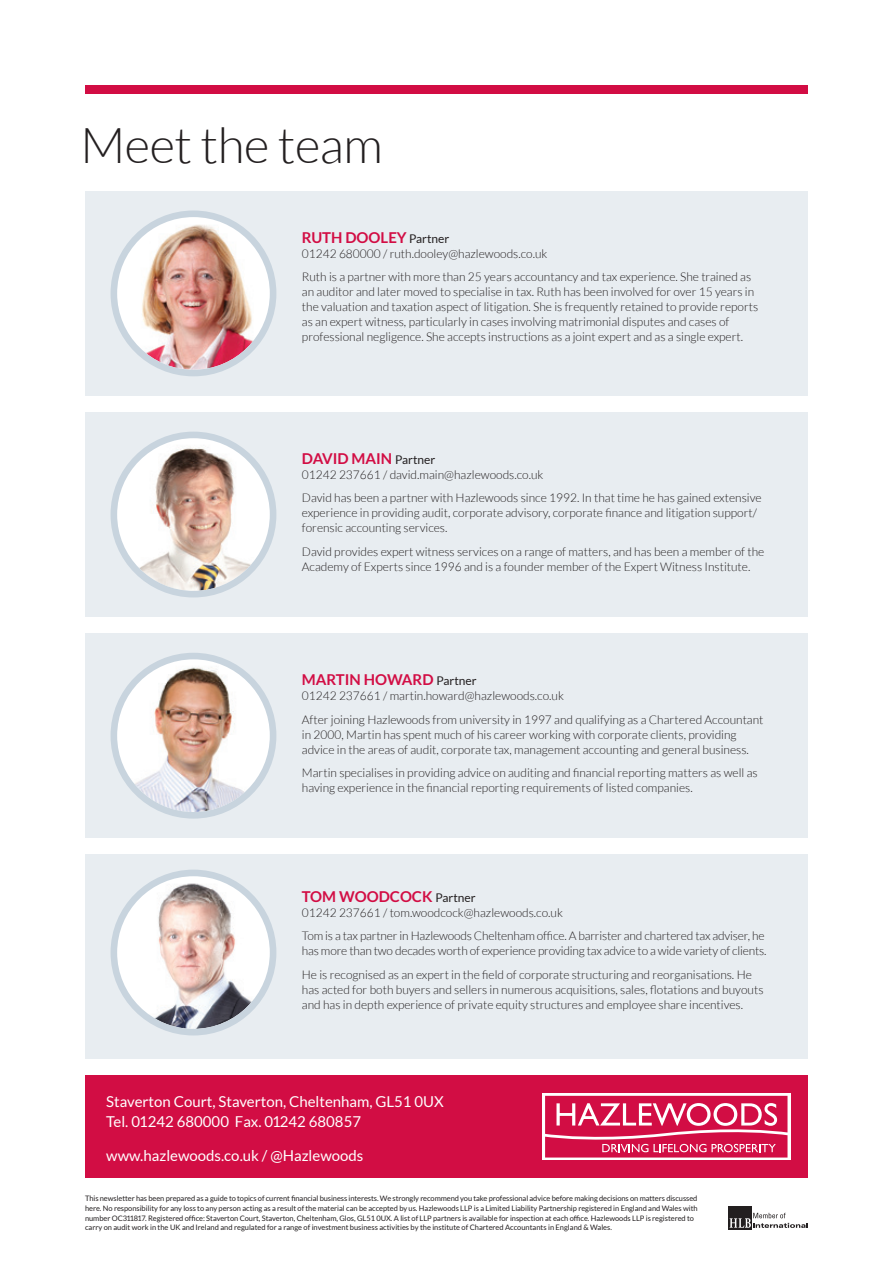
<style>
.page{position:relative;width:893px;height:1263px;background:#fff}
.page>*{position:absolute;margin:0;border:0;box-sizing:border-box;transform-origin:0 0}
.t1{font:300 49.5px "Lato";letter-spacing:-.01em;color:#231f20}
.t2{font:15px/19.5px "Lato";color:#fff}
.t3{font:700 15px "Lato";color:#d20d44}
.t4{font:300 12px/15px "Lato";color:#231f20}
.t5{font:7.5px/9.8px "Lato";letter-spacing:-.005em;color:#231f20}
.s1{font-weight:400;font-size:12px;color:#231f20}
</style>
<div class="page">
<hr style="left:892px;top:0;width:1px;height:1263px;background:#d1d2d4">
<div style="left:85px;top:85px;width:723px;height:9px;background:#d20d44"></div>
<div style="left:85px;top:1076px;width:723px;height:102px;background:#d20d44"></div>
<svg style="left:542px;top:1093px;width:248px;height:67px;background:#f9e4ea"></svg>
<svg style="left:545px;top:1096px;width:242px;height:61px"></svg>
<div style="left:728px;top:1207px;width:24px;height:23px;background:#231f20"></div>
<svg style="left:730px;top:1213px;width:78px;height:15px"></svg>
<div style="left:85px;top:191px;width:723px;height:204px;background:#e8edf1"></div>
<div style="left:114px;top:214px;width:159px;height:159px;background:#c8d4de;border-radius:50%"></div>
<img style="left:117px;top:217px;width:153px;height:153px;border-radius:76px">
<div style="left:111px;top:210px;width:165px;height:166px;border:7px solid #c8d4de;border-radius:50%"></div>
<div style="left:85px;top:412px;width:723px;height:205px;background:#e8edf1"></div>
<div style="left:114px;top:435px;width:159px;height:159px;background:#c8d4de;border-radius:50%"></div>
<img style="left:117px;top:438px;width:153px;height:153px;border-radius:76px">
<div style="left:111px;top:432px;width:165px;height:165px;border:7px solid #c8d4de;border-radius:50%"></div>
<div style="left:85px;top:634px;width:723px;height:204px;background:#e8edf1"></div>
<div style="left:114px;top:656px;width:159px;height:159px;background:#c8d4de;border-radius:50%"></div>
<img style="left:117px;top:659px;width:153px;height:153px;border-radius:76px">
<div style="left:111px;top:653px;width:165px;height:166px;border:7px solid #c8d4de;border-radius:50%"></div>
<div style="left:85px;top:855px;width:723px;height:204px;background:#e8edf1"></div>
<img style="left:123px;top:876px;width:147px;height:153px">
<div style="left:111px;top:870px;width:165px;height:165px;border:7px solid #c8d4de;border-radius:50%"></div>
<h1 class="t1" style="left:80px;top:118px;width:304px">Meet the team</h1>
<p class="t3" style="left:302px;top:229px;width:149px">RUTH DOOLEY <span class="s1">Partner</span></p>
<p class="t4" style="left:302px;top:242px;width:451px;line-height:23.5px">01242 680000 / ruth.dooley@hazlewoods.co.uk<br>Ruth is a partner with more than 25 years accountancy and tax experience. She trained as</p>
<p class="t4" style="left:302px;top:284px;width:458px">an auditor and later moved to specialise in tax. Ruth has been involved for over 15 years in the valuation and taxation aspect of litigation. She is frequently retained to provide reports as an expert witness, particularly in cases involving matrimonial disputes and cases of professional negligence. She accepts instructions as a joint expert and as a single expert.</p>
<p class="t3" style="left:302px;top:450px;width:135px">DAVID MAIN <span class="s1">Partner</span></p>
<p class="t4" style="left:302px;top:463px;width:461px;line-height:23.5px">01242 237661 / david.main@hazlewoods.co.uk<br>David has been a partner with Hazlewoods since 1992. In that time he has gained extensive</p>
<p class="t4" style="left:302px;top:506px;width:457px">experience in providing audit, corporate advisory, corporate finance and litigation support/ forensic accounting services.</p>
<p class="t4" style="left:302px;top:544px;width:464px">David provides expert witness services on a range of matters, and has been a member of the<br>Academy of Experts since 1996 and is a founder member of the Expert Witness Institute.</p>
<p class="t3" style="left:302px;top:671px;width:176px">MARTIN HOWARD <span class="s1">Partner</span></p>
<p class="t4" style="left:302px;top:684px;width:463px;line-height:23.5px">01242 237661 / martin.howard@hazlewoods.co.uk<br>After joining Hazlewoods from university in 1997 and qualifying as a Chartered Accountant</p>
<p class="t4" style="left:302px;top:727px;width:448px">in 2000, Martin has spent much of his career working with corporate clients, providing advice in the areas of audit, corporate tax, management accounting and general business.</p>
<p class="t4" style="left:302px;top:765px;width:457px">Martin specialises in providing advice on auditing and financial reporting matters as well as having experience in the financial reporting requirements of listed companies.</p>
<p class="t3" style="left:302px;top:888px;width:175px">TOM WOODCOCK <span class="s1">Partner</span></p>
<p class="t4" style="left:302px;top:901px;width:464px;line-height:23.5px">01242 237661 / tom.woodcock@hazlewoods.co.uk<br>Tom is a tax partner in Hazlewoods Cheltenham office. A barrister and chartered tax adviser, he</p>
<p class="t4" style="left:302px;top:939px;width:466px;line-height:23.5px">has more than two decades worth of experience providing tax advice to a wide variety of clients.<br>He is recognised as an expert in the field of corporate structuring and reorganisations. He</p>
<p class="t4" style="left:302px;top:982px;width:463px">has acted for both buyers and sellers in numerous acquisitions, sales, flotations and buyouts and has in depth experience of private equity structures and employee share incentives.</p>
<p class="t2" style="left:106px;top:1092px;width:339px">Staverton Court, Staverton, Cheltenham, GL51 0UX<br>Tel. 01242 680000 Fax. 01242 680857</p>
<p class="t2" style="left:106px;top:1146px;width:259px">www.hazlewoods.co.uk / @Hazlewoods</p>
<p class="t5" style="left:85px;top:1193px;width:614px">This newsletter has been prepared as a guide to topics of current financial business interests. We strongly recommend you take professional advice before making decisions on matters discussed here. No responsibility for any loss to any person acting as a result of the material can be accepted by us. Hazlewoods LLP is a Limited Liability Partnership registered in England and Wales with number OC311817. Registered office: Staverton Court, Staverton, Cheltenham, Glos, GL51 0UX. A list of LLP partners is available for inspection at each office. Hazlewoods LLP is registered to carry on audit work in the UK and Ireland and regulated for a range of investment business activities by the institute of Chartered Accountants in England &amp; Wales.</p>
</div>
